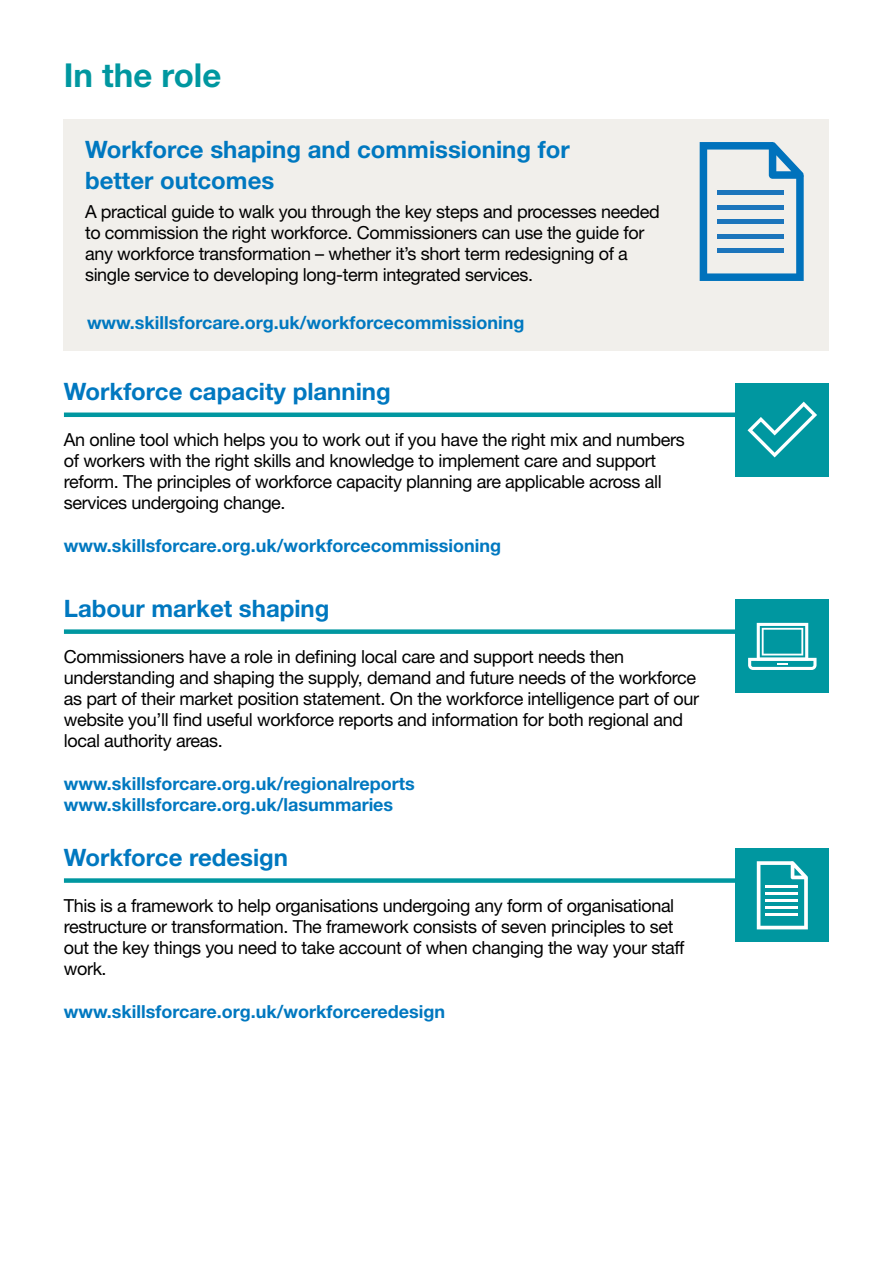
<style>
.page{position:relative;width:893px;height:1263px;background:#fff}
.page>*{position:absolute;margin:0;border:0;box-sizing:border-box;transform-origin:0 0}
.t1{font:700 33px "Helvetica Neue LT Std";color:#0097a0}
.t2{font:700 24px/30.8px "Helvetica Neue LT Std";color:#0078c0}
.t3{font:18px/21px "Helvetica Neue LT Std";letter-spacing:-.02em;color:#000}
.t4{font:700 18px/21.6px "Helvetica Neue LT Std";color:#0078c0}
</style>
<div class="page">
<div style="left:64px;top:412px;width:716px;height:5px;background:#0097a0"></div>
<div style="left:64px;top:629px;width:716px;height:5px;background:#0097a0"></div>
<div style="left:64px;top:878px;width:716px;height:5px;background:#0097a0"></div>
<div style="left:735px;top:383px;width:94px;height:93px;background:#0097a0"></div>
<svg style="left:747px;top:402px;width:70px;height:55px"></svg>
<div style="left:735px;top:599px;width:94px;height:94px;background:#0097a0"></div>
<svg style="left:748px;top:623px;width:68px;height:47px"></svg>
<div style="left:735px;top:848px;width:94px;height:94px;background:#0097a0"></div>
<svg style="left:757px;top:861px;width:51px;height:68px"></svg>
<hr style="left:765px;top:885px;width:33px;height:2px;background:#fff">
<hr style="left:765px;top:899px;width:33px;height:2px;background:#fff">
<hr style="left:765px;top:892px;width:33px;height:2px;background:#fff">
<hr style="left:765px;top:906px;width:33px;height:2px;background:#fff">
<hr style="left:765px;top:913px;width:33px;height:3px;background:#fff">
<div style="left:64px;top:119px;width:765px;height:232px;background:#f1efeb"></div>
<svg style="left:700px;top:142px;width:104px;height:139px"></svg>
<hr style="left:717px;top:191px;width:67px;height:4px;background:#1c75bc">
<hr style="left:717px;top:220px;width:67px;height:4px;background:#1c75bc">
<div style="left:717px;top:205px;width:67px;height:5px;background:#1c75bc"></div>
<div style="left:717px;top:234px;width:67px;height:5px;background:#1c75bc"></div>
<div style="left:717px;top:248px;width:67px;height:5px;background:#1c75bc"></div>
<h1 class="t1" style="left:64px;top:55px;width:159px">In the role</h1>
<h2 class="t2" style="left:85px;top:134px;width:486px">Workforce shaping and commissioning for better outcomes</h2>
<p class="t3" style="left:85px;top:201px;width:576px">A practical guide to walk you through the key steps and processes needed to commission the right workforce. Commissioners can use the guide for any workforce transformation – whether it’s short term redesigning of a single service to developing long-term integrated services.</p>
<p class="t4" style="left:87px;top:311px;width:439px">www.skillsforcare.org.uk/workforcecommissioning</p>
<h2 class="t2" style="left:64px;top:375px;width:329px">Workforce capacity planning</h2>
<p class="t3" style="left:64px;top:429px;width:623px">An online tool which helps you to work out if you have the right mix and numbers of workers with the right skills and knowledge to implement care and support reform. The principles of workforce capacity planning are applicable across all services undergoing change.</p>
<p class="t4" style="left:64px;top:534px;width:439px">www.skillsforcare.org.uk/workforcecommissioning</p>
<h2 class="t2" style="left:64px;top:592px;width:267px">Labour market shaping</h2>
<p class="t3" style="left:64px;top:646px;width:637px">Commissioners have a role in defining local care and support needs then understanding and shaping the supply, demand and future needs of the workforce as part of their market position statement. On the workforce intelligence part of our website you’ll find useful workforce reports and information for both regional and local authority areas.</p>
<p class="t4" style="left:64px;top:772px;width:352px">www.skillsforcare.org.uk/regionalreports www.skillsforcare.org.uk/lasummaries</p>
<h2 class="t2" style="left:64px;top:841px;width:226px">Workforce redesign</h2>
<p class="t3" style="left:64px;top:895px;width:622px">This is a framework to help organisations undergoing any form of organisational restructure or transformation. The framework consists of seven principles to set out the key things you need to take account of when changing the way your staff work.</p>
<p class="t4" style="left:64px;top:1000px;width:383px">www.skillsforcare.org.uk/workforceredesign</p>
</div>
